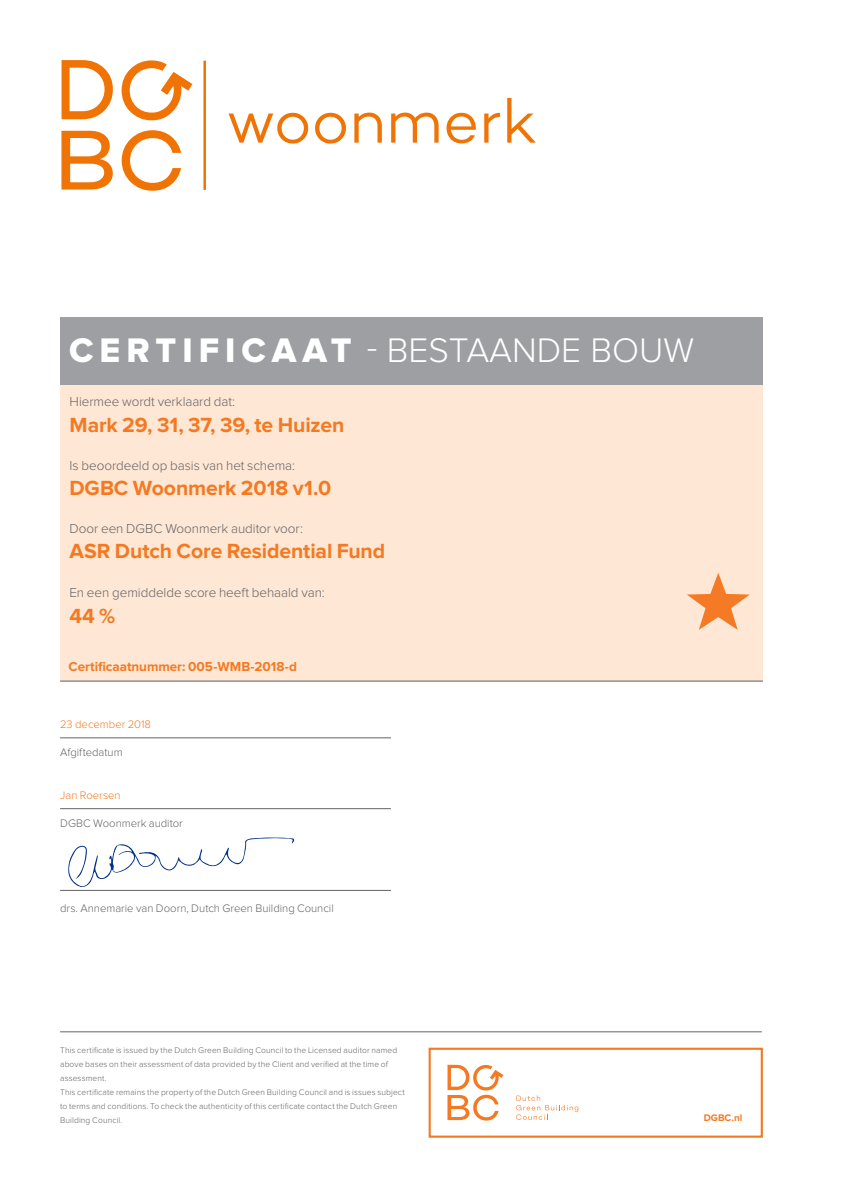
<style>
.page{position:relative;width:842px;height:1191px;background:#fff}
.page>*{position:absolute;margin:0;border:0;box-sizing:border-box;transform-origin:0 0}
.Hoofdkop{font:300 35.4px "Proxima Nova";color:#fff}
.Kop{font:700 21.2px "Proxima Nova";letter-spacing:-.005em;color:#f47921}
.Broodtekst{font:300 13.4px "Proxima Nova";letter-spacing:-.005em;color:#636366}
.Kop-2{font:700 13.4px "Proxima Nova";letter-spacing:-.005em;color:#f47921}
.Broodtekst-2{font:300 11.3px "Proxima Nova";color:#636366}
.Broodtekst-3{font:300 11.3px "Proxima Nova";color:#f47921}
.t1{font:700 9.9px "Proxima Nova";color:#f47921}
.Broodtekst-4{font:300 8.5px/14.1px "Proxima Nova";letter-spacing:.015em;color:#636366}
.s1{font-family:"Proxima Nova Extrabld";font-weight:400}
</style>
<div class="page">
<div style="left:60px;top:317px;width:703px;height:70px;background:#9d9fa2"></div>
<div style="left:60px;top:385px;width:703px;height:296px;background:#fee7d4"></div>
<hr style="left:60px;top:680px;width:703px;height:1px;background:#636366">
<hr style="left:60px;top:737px;width:331px;height:1px;background:#636366">
<hr style="left:60px;top:808px;width:331px;height:1px;background:#636366">
<hr style="left:60px;top:890px;width:331px;height:1px;background:#636366">
<hr style="left:60px;top:1031px;width:702px;height:1px;background:#636366">
<div style="left:429px;top:1047px;width:334px;height:90px;background:#fff;border:2px solid #f47921"></div>
<svg style="left:516px;top:1095px;width:62px;height:24px"></svg>
<svg style="left:447px;top:1064px;width:56px;height:56px"></svg>
<svg style="left:687px;top:573px;width:63px;height:57px"></svg>
<svg style="left:68px;top:837px;width:227px;height:50px"></svg>
<svg style="left:62px;top:60px;width:51px;height:59px"></svg>
<svg style="left:122px;top:60px;width:70px;height:60px"></svg>
<svg style="left:61px;top:131px;width:52px;height:58px"></svg>
<svg style="left:122px;top:130px;width:59px;height:61px"></svg>
<svg style="left:229px;top:113px;width:79px;height:31px"></svg>
<svg style="left:315px;top:113px;width:31px;height:31px"></svg>
<svg style="left:354px;top:113px;width:28px;height:30px"></svg>
<svg style="left:391px;top:113px;width:48px;height:30px"></svg>
<svg style="left:447px;top:113px;width:29px;height:30px"></svg>
<svg style="left:484px;top:113px;width:16px;height:30px"></svg>
<svg style="left:507px;top:98px;width:29px;height:45px"></svg>
<hr style="left:203px;top:61px;width:3px;height:129px;background:#f07305">
<p class="Hoofdkop" style="left:69px;top:334px;width:626px"><span class="s1">C E R T I F I CAAT</span> - BESTAANDE BOUW</p>
<p class="Broodtekst" style="left:69px;top:395px;width:167px">Hiermee wordt verklaard dat:</p>
<p class="Kop" style="left:69px;top:415px;width:276px">Mark 29, 31, 37, 39, te Huizen</p>
<p class="Broodtekst" style="left:69px;top:459px;width:227px">Is beoordeeld op basis van het schema:</p>
<p class="Kop" style="left:69px;top:478px;width:263px">DGBC Woonmerk 2018 v1.0</p>
<p class="Broodtekst" style="left:69px;top:522px;width:235px">Door een DGBC Woonmerk auditor voor:</p>
<p class="Kop" style="left:69px;top:541px;width:317px">ASR Dutch Core Residential Fund</p>
<p class="Broodtekst" style="left:69px;top:586px;width:257px">En een gemiddelde score heeft behaald van:</p>
<p class="Kop" style="left:69px;top:606px;width:47px">44 %</p>
<p class="Kop-2" style="left:68px;top:661px;width:230px">Certificaatnummer: 005-WMB-2018-d</p>
<p class="Broodtekst-3" style="left:60px;top:719px;width:92px">23 december 2018</p>
<p class="Broodtekst-2" style="left:60px;top:747px;width:64px">Afgiftedatum</p>
<p class="Broodtekst-3" style="left:60px;top:790px;width:62px">Jan Roersen</p>
<p class="Broodtekst-2" style="left:60px;top:818px;width:124px">DGBC Woonmerk auditor</p>
<p class="Broodtekst-2" style="left:60px;top:903px;width:275px">drs. Annemarie van Doorn, Dutch Green Building Council</p>
<p class="Broodtekst-4" style="left:60px;top:1043px;width:339px">This certificate is issued by the Dutch Green Building Council to the Licensed auditor named above bases on their assessment of data provided by the Client and verified at the time of assessment.</p>
<p class="Broodtekst-4" style="left:60px;top:1085px;width:346px">This certificate remains the property of the Dutch Green Building Council and is issues subject to terms and conditions. To check the authenticity of this certificate contact the Dutch Green<br>Building Council.</p>
<p class="t1" style="left:704px;top:1113px;width:40px">DGBC.nl</p>
</div>
